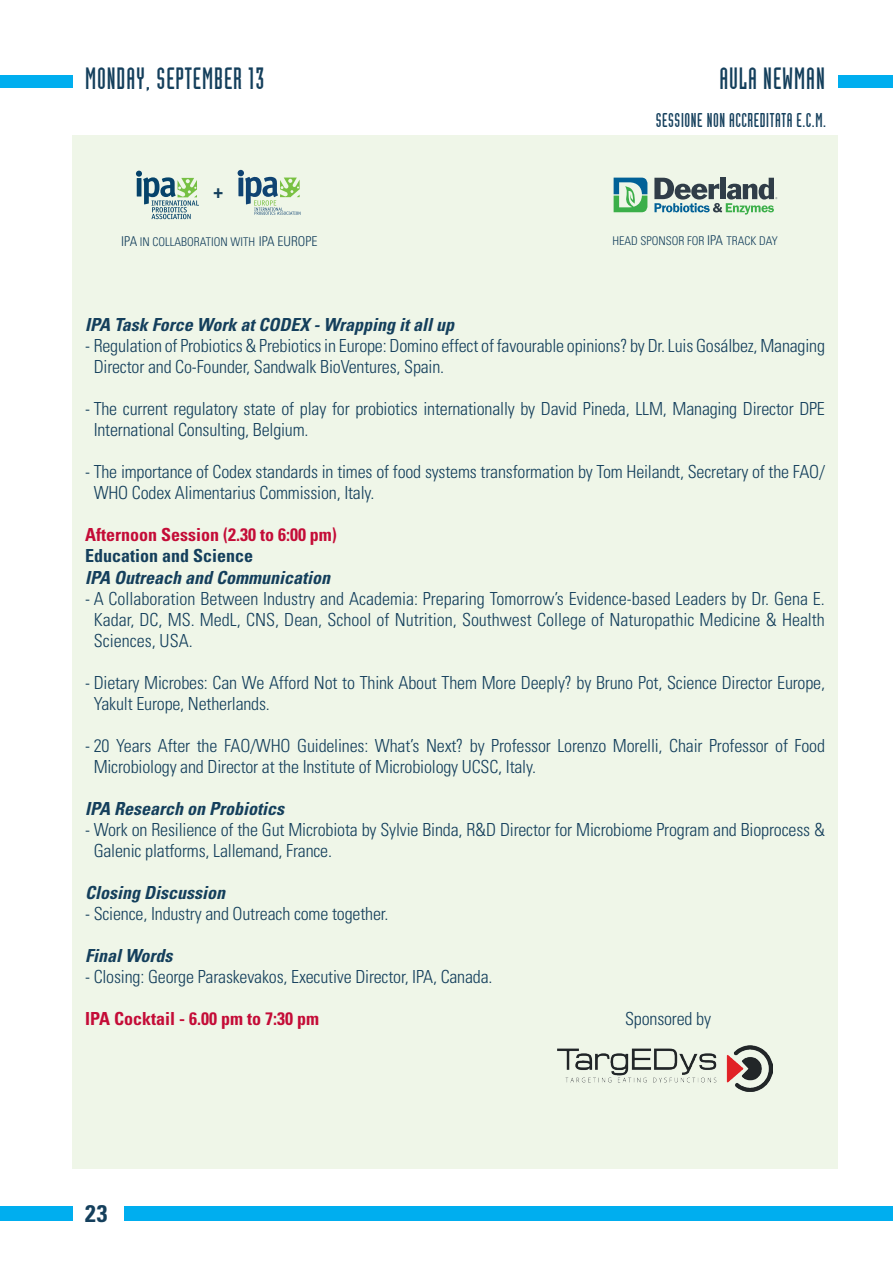
<style>
.page{position:relative;width:893px;height:1263px;background:#fff}
.page>*{position:absolute;margin:0;border:0;box-sizing:border-box;transform-origin:0 0}
.t1{font:30px "Industria Solid";letter-spacing:.03em;color:#143f5c}
.t2{font:700 condensed 24px "Univers LT Std";color:#143f5c}
.t3{font:19.5px "Industria Solid";letter-spacing:.03em;color:#143f5c}
.t4{font:700 condensed 19.2px "Univers LT Std";color:#143f5c}
.t5{font:300 condensed 18px/21px "Univers LT Std";letter-spacing:-.01em;color:#143f5c}
.t6{font:italic 700 condensed 18px "Univers LT Std";color:#143f5c}
.t7{font:700 condensed 18px "Univers LT Std";color:#c40c37}
.t8{font:700 condensed 18px "Univers LT Std";color:#143f5c}
.t9{font:300 condensed 12px "Univers LT Std";color:#143f5c}
.s1{font-size:13.5px}
</style>
<div class="page">
<div style="left:73px;top:136px;width:765px;height:1033px;background:#eff6e8"></div>
<div style="left:0;top:1206px;width:72px;height:15px;background:#00aeef"></div>
<div style="left:125px;top:1206px;width:768px;height:15px;background:#00aeef"></div>
<div style="left:0;top:75px;width:72px;height:13px;background:#00aeef"></div>
<div style="left:838px;top:75px;width:55px;height:13px;background:#00aeef"></div>
<img style="left:557px;top:1045px;width:215px;height:46px">
<svg style="left:238px;top:170px;width:62px;height:45px"></svg>
<svg style="left:136px;top:171px;width:63px;height:48px"></svg>
<svg style="left:614px;top:178px;width:33px;height:34px"></svg>
<svg style="left:654px;top:178px;width:123px;height:37px"></svg>
<h1 class="t1" style="left:85px;top:62px;width:181px">MONDAY, SEPTEMBER 13</h1>
<h1 class="t1" style="left:719px;top:62px;width:107px">AULA NEWMAN</h1>
<p class="t3" style="left:656px;top:109px;width:172px">SESSIONE NON ACCREDITATA E.C.M.</p>
<p class="t4" style="left:213px;top:179px;width:11px">+</p>
<p class="t9" style="left:121px;top:234px;width:198px"><span class="s1">IPA</span> IN COLLABORATION WITH <span class="s1">IPA EUROPE</span></p>
<p class="t9" style="left:612px;top:234px;width:167px">HEAD SPONSOR FOR <span class="s1">IPA</span> TRACK DAY</p>
<p class="t6" style="left:85px;top:314px;width:371px">IPA Task Force Work at CODEX - Wrapping it all up</p>
<p class="t5" style="left:94px;top:336px;width:733px;text-indent:-9px">- Regulation of Probiotics &amp; Prebiotics in Europe: Domino effect of favourable opinions? by Dr. Luis Gosálbez, Managing<br>Director and Co-Founder, Sandwalk BioVentures, Spain.</p>
<p class="t5" style="left:94px;top:399px;width:733px;text-indent:-9px">- The current regulatory state of play for probiotics internationally by David Pineda, LLM, Managing Director DPE<br>International Consulting, Belgium.</p>
<p class="t5" style="left:94px;top:462px;width:733px;text-indent:-9px">- The importance of Codex standards in times of food systems transformation by Tom Heilandt, Secretary of the FAO/<br>WHO Codex Alimentarius Commission, Italy.</p>
<p class="t7" style="left:85px;top:524px;width:253px">Afternoon Session (2.30 to 6:00 pm)</p>
<p class="t8" style="left:85px;top:545px;width:170px">Education and Science</p>
<p class="t6" style="left:85px;top:566px;width:247px">IPA Outreach and Communication</p>
<p class="t5" style="left:94px;top:588px;width:733px;text-align:justify;text-indent:-9px">- A Collaboration Between Industry and Academia: Preparing Tomorrow’s Evidence-based Leaders by Dr. Gena E.<br>Kadar, DC, MS. MedL, CNS, Dean, School of Nutrition, Southwest College of Naturopathic Medicine &amp; Health Sciences, USA.</p>
<p class="t5" style="left:94px;top:672px;width:733px;text-indent:-9px">- Dietary Microbes: Can We Afford Not to Think About Them More Deeply? by Bruno Pot, Science Director Europe,<br>Yakult Europe, Netherlands.</p>
<p class="t5" style="left:94px;top:735px;width:733px;text-indent:-9px">- 20 Years After the FAO/WHO Guidelines: What’s Next? by Professor Lorenzo Morelli, Chair Professor of Food<br>Microbiology and Director at the Institute of Microbiology UCSC, Italy.</p>
<p class="t6" style="left:85px;top:797px;width:201px">IPA Research on Probiotics</p>
<p class="t5" style="left:94px;top:819px;width:733px;text-indent:-9px">- Work on Resilience of the Gut Microbiota by Sylvie Binda, R&amp;D Director for Microbiome Program and Bioprocess &amp;<br>Galenic platforms, Lallemand, France.</p>
<p class="t6" style="left:85px;top:881px;width:141px">Closing Discussion</p>
<p class="t5" style="left:85px;top:903px;width:305px">- Science, Industry and Outreach come together.</p>
<p class="t6" style="left:85px;top:944px;width:89px">Final Words</p>
<p class="t5" style="left:85px;top:966px;width:409px">- Closing: George Paraskevakos, Executive Director, IPA, Canada.</p>
<p class="t7" style="left:85px;top:1007px;width:236px">IPA Cocktail - 6.00 pm to 7:30 pm</p>
<p class="t5" style="left:625px;top:1008px;width:87px">Sponsored by</p>
<h2 class="t2" style="left:85px;top:1198px;width:24px">23</h2>
</div>
